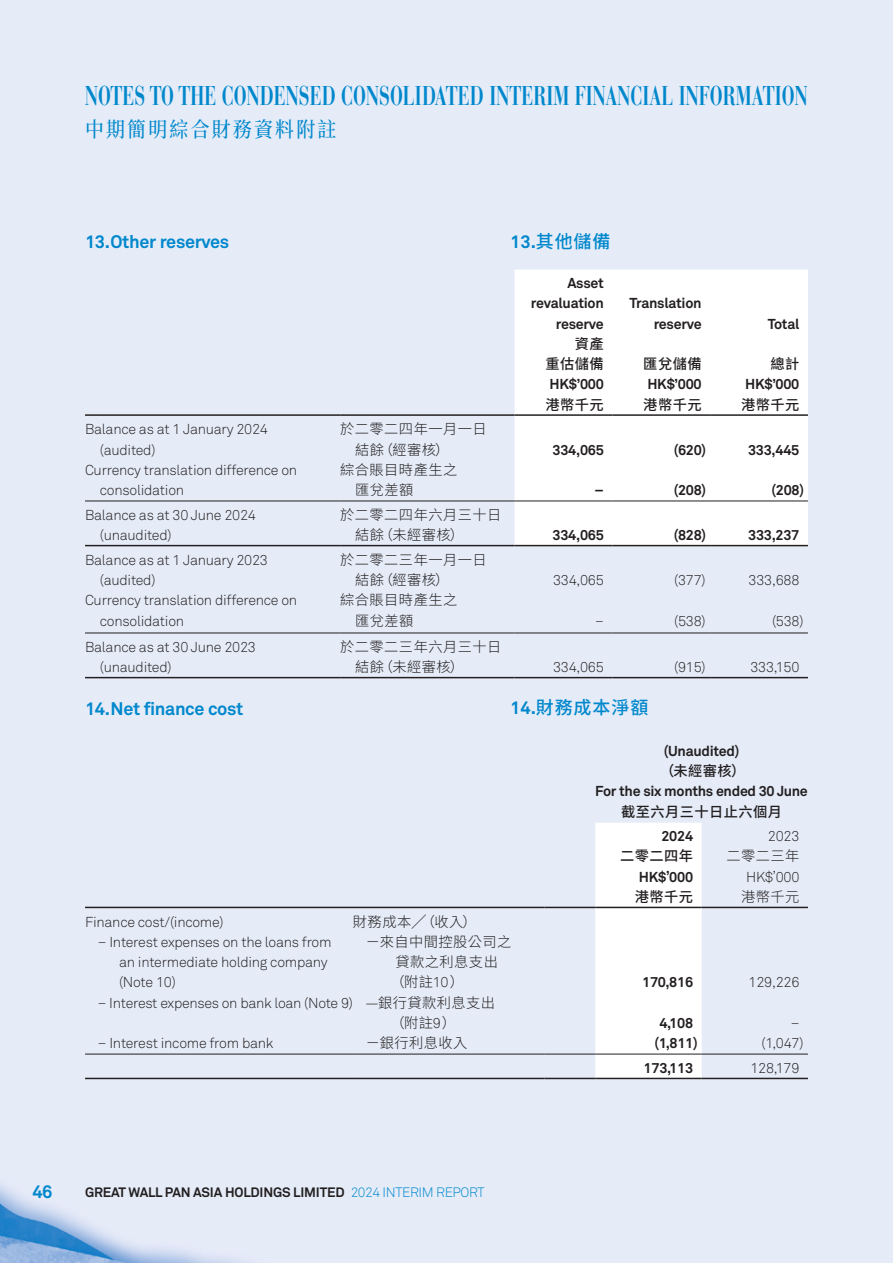
<style>
.page{position:relative;width:893px;height:1263px;background:#e5ecf8}
.page>*{position:absolute;margin:0;border:0;box-sizing:border-box;transform-origin:0 0}
.t1{font:700 27px "Bauer Bodoni Std";letter-spacing:.005em;color:#0087cc;scale:.66 1}
.t2{font:500 21px "Source Han Serif TC";letter-spacing:.12em;color:#0087cc;scale:.9 1}
.Heading_1{font:700 18px "Akkurat Pro";letter-spacing:-.02em;color:#0087cc}
.C_Heading_1{font:500 18px "Source Han Sans TC";letter-spacing:.05em;color:#0087cc}
.Body_Text{font:14.25px/20.2px "Akkurat Light Pro";letter-spacing:-.02em;color:#231f20}
.Body_Text-2{font:700 14.25px "Akkurat Pro";letter-spacing:-.02em;color:#231f20}
.Body_Text-3{font:300 14.25px/20.2px "Source Han Sans TC";letter-spacing:.03em;color:#231f20}
.Body_Text-4{font:500 14.25px "Source Han Sans TC";letter-spacing:.03em;color:#231f20}
.t3{font:700 13.5px "Akkurat Pro";letter-spacing:-.015em;color:#231f20}
.s1{font-family:"Akkurat Pro";font-weight:700}
.s2{font-family:"Akkurat Light Pro";font-weight:400}
.s3{font-family:"Akkurat Light Pro";font-weight:400;color:#0087cc}
</style>
<div class="page">
<img style="left:0;top:1077px;width:808px;height:186px">
<div style="left:514px;top:270px;width:294px;height:275px;background:#fff"></div>
<hr style="left:85px;top:414px;width:255px;height:2px;background:#231f20">
<hr style="left:340px;top:414px;width:174px;height:2px;background:#231f20">
<hr style="left:514px;top:414px;width:98px;height:2px;background:#231f20">
<hr style="left:612px;top:414px;width:98px;height:2px;background:#231f20">
<hr style="left:710px;top:414px;width:98px;height:2px;background:#231f20">
<hr style="left:85px;top:501px;width:255px;height:1px;background:#231f20">
<hr style="left:340px;top:501px;width:174px;height:1px;background:#231f20">
<hr style="left:514px;top:501px;width:98px;height:1px;background:#231f20">
<hr style="left:612px;top:501px;width:98px;height:1px;background:#231f20">
<hr style="left:710px;top:501px;width:98px;height:1px;background:#231f20">
<hr style="left:85px;top:545px;width:255px;height:1px;background:#231f20">
<hr style="left:340px;top:545px;width:174px;height:1px;background:#231f20">
<hr style="left:514px;top:545px;width:98px;height:1px;background:#231f20">
<hr style="left:612px;top:545px;width:98px;height:1px;background:#231f20">
<hr style="left:710px;top:545px;width:98px;height:1px;background:#231f20">
<hr style="left:85px;top:633px;width:255px;height:1px;background:#231f20">
<hr style="left:340px;top:633px;width:174px;height:1px;background:#231f20">
<hr style="left:514px;top:633px;width:98px;height:1px;background:#231f20">
<hr style="left:612px;top:633px;width:98px;height:1px;background:#231f20">
<hr style="left:710px;top:633px;width:98px;height:1px;background:#231f20">
<hr style="left:85px;top:677px;width:255px;height:1px;background:#231f20">
<hr style="left:340px;top:677px;width:174px;height:1px;background:#231f20">
<hr style="left:514px;top:677px;width:98px;height:1px;background:#231f20">
<hr style="left:612px;top:677px;width:98px;height:1px;background:#231f20">
<hr style="left:710px;top:677px;width:98px;height:1px;background:#231f20">
<div style="left:595px;top:823px;width:107px;height:255px;background:#fff"></div>
<hr style="left:85px;top:907px;width:268px;height:1px;background:#231f20">
<hr style="left:353px;top:907px;width:191px;height:1px;background:#231f20">
<hr style="left:544px;top:907px;width:51px;height:1px;background:#231f20">
<hr style="left:595px;top:907px;width:107px;height:1px;background:#231f20">
<hr style="left:702px;top:907px;width:106px;height:1px;background:#231f20">
<hr style="left:85px;top:1054px;width:268px;height:1px;background:#231f20">
<hr style="left:353px;top:1054px;width:191px;height:1px;background:#231f20">
<hr style="left:544px;top:1054px;width:51px;height:1px;background:#231f20">
<hr style="left:595px;top:1054px;width:107px;height:1px;background:#231f20">
<hr style="left:702px;top:1054px;width:106px;height:1px;background:#231f20">
<hr style="left:85px;top:1078px;width:268px;height:1px;background:#231f20">
<hr style="left:353px;top:1078px;width:191px;height:1px;background:#231f20">
<hr style="left:544px;top:1078px;width:51px;height:1px;background:#231f20">
<hr style="left:595px;top:1078px;width:107px;height:1px;background:#231f20">
<hr style="left:702px;top:1078px;width:106px;height:1px;background:#231f20">
<h1 class="t1" style="left:85px;top:79px;width:1096px">NOTES TO THE CONDENSED CONSOLIDATED INTERIM FINANCIAL INFORMATION</h1>
<h2 class="t2" style="left:85px;top:117px;width:281px">中期簡明綜合財務資料附註</h2>
<p class="Heading_1" style="left:85px;top:230px;width:146px">13. Other reserves</p>
<p class="Body_Text" style="left:100px;top:419px;width:170px;text-indent:-15px">Balance as at 1 January 2024 (audited)</p>
<p class="Body_Text-3" style="left:355px;top:419px;width:133px;text-indent:-15px">於二零二四年一月一日結餘（經審核）</p>
<p class="Body_Text" style="left:100px;top:460px;width:199px;text-indent:-15px">Currency translation difference on consolidation</p>
<p class="Body_Text-3" style="left:355px;top:460px;width:104px;text-indent:-15px">綜合賬目時產生之匯兌差額</p>
<p class="Body_Text" style="left:100px;top:505px;width:158px;text-indent:-15px">Balance as at 30 June 2024 (unaudited)</p>
<p class="Body_Text-3" style="left:355px;top:505px;width:148px;text-indent:-15px">於二零二四年六月三十日結餘（未經審核）</p>
<p class="Body_Text" style="left:100px;top:550px;width:170px;text-indent:-15px">Balance as at 1 January 2023 (audited)</p>
<p class="Body_Text-3" style="left:355px;top:550px;width:133px;text-indent:-15px">於二零二三年一月一日結餘（經審核）</p>
<p class="Body_Text" style="left:100px;top:590px;width:199px;text-indent:-15px">Currency translation difference on consolidation</p>
<p class="Body_Text-3" style="left:355px;top:590px;width:104px;text-indent:-15px">綜合賬目時產生之匯兌差額</p>
<p class="Body_Text" style="left:100px;top:637px;width:158px;text-indent:-15px">Balance as at 30 June 2023 (unaudited)</p>
<p class="Body_Text-3" style="left:355px;top:637px;width:148px;text-indent:-15px">於二零二三年六月三十日結餘（未經審核）</p>
<p class="Heading_1" style="left:85px;top:698px;width:160px">14. Net finance cost</p>
<p class="C_Heading_1" style="left:510px;top:231px;width:102px"><span class="s1">13.</span> 其他儲備</p>
<p class="Body_Text-2" style="left:567px;top:274px;width:38px">Asset</p>
<p class="Body_Text-2" style="left:531px;top:294px;width:74px">revaluation</p>
<p class="Body_Text-2" style="left:556px;top:315px;width:49px">reserve</p>
<p class="Body_Text-2" style="left:630px;top:294px;width:74px">Translation</p>
<p class="Body_Text-2" style="left:654px;top:315px;width:49px">reserve</p>
<p class="Body_Text-2" style="left:768px;top:315px;width:33px">Total</p>
<p class="Body_Text-4" style="left:575px;top:336px;width:30px">資產</p>
<p class="Body_Text-4" style="left:545px;top:356px;width:60px">重估儲備</p>
<p class="Body_Text-4" style="left:643px;top:356px;width:60px">匯兌儲備</p>
<p class="Body_Text-4" style="left:770px;top:356px;width:30px">總計</p>
<p class="Body_Text-2" style="left:550px;top:375px;width:56px">HK$’000</p>
<p class="Body_Text-2" style="left:647px;top:375px;width:56px">HK$’000</p>
<p class="Body_Text-2" style="left:745px;top:375px;width:56px">HK$’000</p>
<p class="Body_Text-4" style="left:545px;top:396px;width:60px">港幣千元</p>
<p class="Body_Text-4" style="left:643px;top:396px;width:60px">港幣千元</p>
<p class="Body_Text-4" style="left:741px;top:396px;width:60px">港幣千元</p>
<p class="Body_Text-2" style="left:553px;top:441px;width:53px">334,065</p>
<p class="Body_Text-2" style="left:674px;top:441px;width:34px">(620)</p>
<p class="Body_Text-2" style="left:748px;top:441px;width:53px">333,445</p>
<p class="Body_Text-2" style="left:594px;top:481px;width:11px">–</p>
<p class="Body_Text-2" style="left:674px;top:481px;width:34px">(208)</p>
<p class="Body_Text-2" style="left:771px;top:481px;width:34px">(208)</p>
<p class="Body_Text-2" style="left:553px;top:526px;width:53px">334,065</p>
<p class="Body_Text-2" style="left:674px;top:526px;width:34px">(828)</p>
<p class="Body_Text-2" style="left:748px;top:526px;width:53px">333,237</p>
<p class="Body_Text" style="left:553px;top:570px;width:52px">334,065</p>
<p class="Body_Text" style="left:674px;top:570px;width:33px">(377)</p>
<p class="Body_Text" style="left:749px;top:570px;width:52px">333,688</p>
<p class="Body_Text" style="left:595px;top:611px;width:10px">–</p>
<p class="Body_Text" style="left:674px;top:611px;width:33px">(538)</p>
<p class="Body_Text" style="left:772px;top:611px;width:33px">(538)</p>
<p class="Body_Text" style="left:553px;top:657px;width:52px">334,065</p>
<p class="Body_Text" style="left:674px;top:657px;width:33px">(915)</p>
<p class="Body_Text" style="left:750px;top:657px;width:51px">333,150</p>
<p class="C_Heading_1" style="left:510px;top:697px;width:140px"><span class="s1">14.</span> 財務成本淨額</p>
<p class="Body_Text-2" style="left:664px;top:742px;width:77px">(Unaudited)</p>
<p class="Body_Text-4" style="left:660px;top:763px;width:87px">（未經審核）</p>
<p class="Body_Text-2" style="left:595px;top:782px;width:214px">For the six months ended 30 June</p>
<p class="Body_Text-4" style="left:621px;top:803px;width:163px">截至六月三十日止六個月</p>
<p class="Body_Text-2" style="left:661px;top:827px;width:33px">2024</p>
<p class="Body_Text" style="left:768px;top:826px;width:33px">2023</p>
<p class="Body_Text-4" style="left:620px;top:848px;width:75px">二零二四年</p>
<p class="Body_Text-3" style="left:726px;top:846px;width:75px">二零二三年</p>
<p class="Body_Text-2" style="left:639px;top:868px;width:56px">HK$’000</p>
<p class="Body_Text" style="left:746px;top:867px;width:55px">HK$’000</p>
<p class="Body_Text-4" style="left:635px;top:889px;width:60px">港幣千元</p>
<p class="Body_Text-3" style="left:741px;top:887px;width:60px">港幣千元</p>
<p class="Body_Text" style="left:85px;top:912px;width:140px">Finance cost/(income)</p>
<p class="Body_Text-3" style="left:353px;top:912px;width:125px">財務成本╱（收入）</p>
<p class="Body_Text" style="left:119px;top:932px;width:214px;text-indent:-21px">– Interest expenses on the loans from an intermediate holding company (Note 10)</p>
<p class="Body_Text-3" style="left:366px;top:932px;width:147px">－來自中間控股公司之</p>
<p class="Body_Text-3" style="left:395px;top:952px;width:104px">貸款之利息支出</p>
<p class="Body_Text-3" style="left:391px;top:972px;width:75px">（附註<span class="s2">10</span>）</p>
<p class="Body_Text-2" style="left:642px;top:973px;width:52px">170,816</p>
<p class="Body_Text" style="left:749px;top:973px;width:52px">129,226</p>
<p class="Body_Text" style="left:98px;top:993px;width:257px">– Interest expenses on bank loan (Note 9)</p>
<p class="Body_Text-3" style="left:391px;top:993px;width:106px;text-indent:-25px">—銀行貸款利息支出（附註<span class="s2">9</span>）</p>
<p class="Body_Text-2" style="left:659px;top:1014px;width:35px">4,108</p>
<p class="Body_Text" style="left:791px;top:1013px;width:10px">–</p>
<p class="Body_Text" style="left:98px;top:1033px;width:177px">– Interest income from bank</p>
<p class="Body_Text-3" style="left:366px;top:1033px;width:103px">－銀行利息收入</p>
<p class="Body_Text-2" style="left:654px;top:1034px;width:45px">(1,811)</p>
<p class="Body_Text" style="left:762px;top:1033px;width:43px">(1,047)</p>
<p class="Body_Text-2" style="left:644px;top:1059px;width:51px">173,113</p>
<p class="Body_Text" style="left:750px;top:1058px;width:51px">128,179</p>
<p class="Heading_1" style="left:32px;top:1181px;width:22px">46</p>
<p class="t3" style="left:85px;top:1184px;width:401px">GREAT WALL PAN ASIA HOLDINGS LIMITED <span class="s3">2024 INTERIM REPORT</span></p>
</div>
